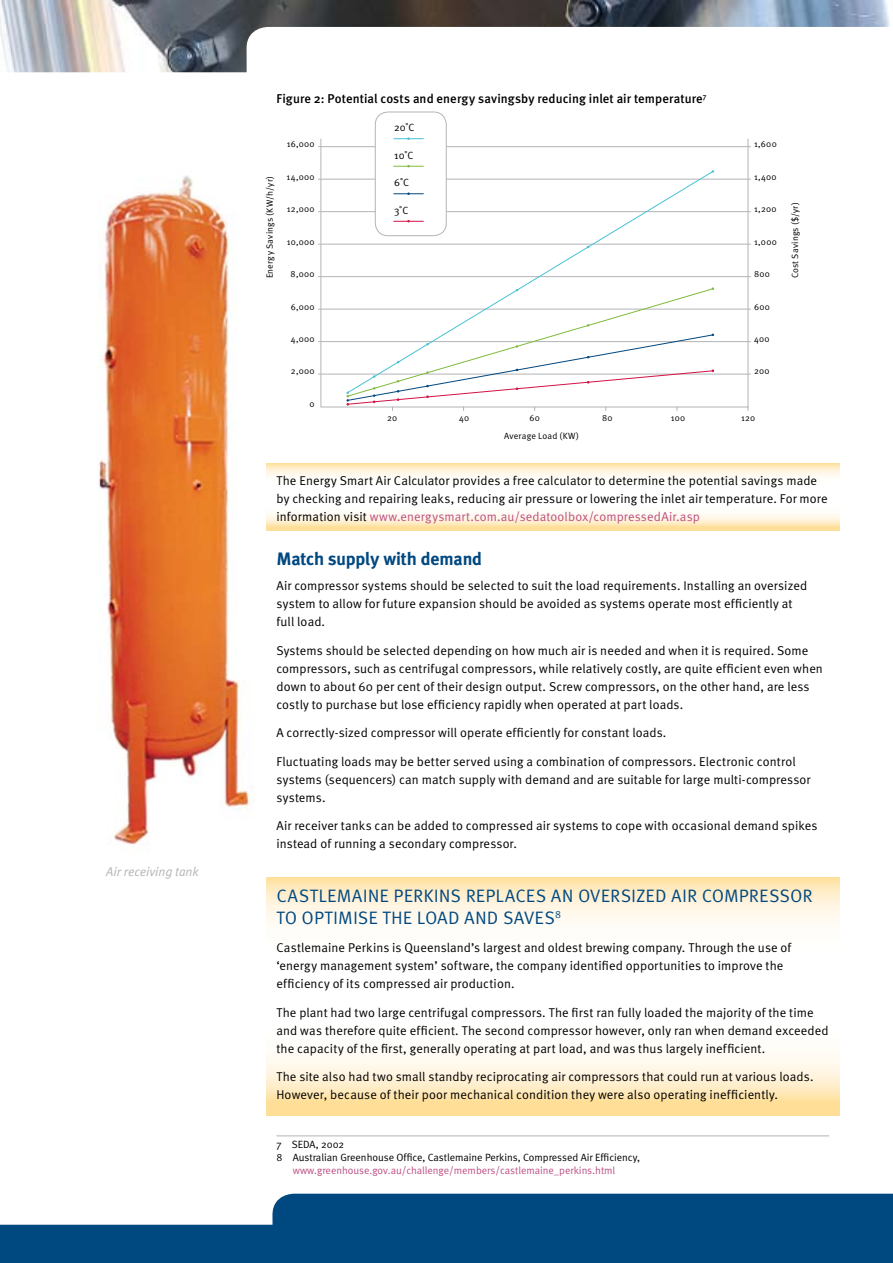
<style>
.page{position:relative;width:893px;height:1263px;background:#fff}
.page>*{position:absolute;margin:0;border:0;box-sizing:border-box;transform-origin:0 0}
.t1{font:18px/21.6px "Meta Normal Caps";letter-spacing:.005em;color:#004880}
.t2{font:700 18px "Meta Plus";letter-spacing:-.01em;color:#004880}
.t3{font:12.75px/18px "Meta Normal";letter-spacing:.01em;color:#000}
.t4{font:500 12.75px "Meta";letter-spacing:.005em;color:#000}
.t5{font:italic 12.75px "Meta Normal";letter-spacing:-.005em;color:#b2b4b6}
.t6{font:10.5px/12.6px "Meta Normal";color:#000}
.t7{font:10.5px "Meta Normal";color:#bc4f84}
.t8{font:9px "Meta Normal";letter-spacing:.035em;color:#000}
.s1{color:#bc4f84}
</style>
<div class="page">
<img style="left:0;top:0;width:890px;height:72px">
<svg style="left:0;top:1194px;width:893px;height:69px;background:#236191"></svg>
<img style="left:98px;top:176px;width:191px;height:702px">
<svg style="left:266px;top:463px;width:573px;height:67px"></svg>
<svg style="left:266px;top:878px;width:573px;height:237px"></svg>
<hr style="left:276px;top:1135px;width:553px;height:1px;background:#b2b4b6">
<hr style="left:318px;top:146px;width:432px;height:1px;background:#b2b4b6">
<hr style="left:318px;top:179px;width:432px;height:1px;background:#b2b4b6">
<hr style="left:318px;top:211px;width:432px;height:1px;background:#b2b4b6">
<hr style="left:318px;top:244px;width:432px;height:1px;background:#b2b4b6">
<hr style="left:318px;top:276px;width:432px;height:1px;background:#b2b4b6">
<hr style="left:318px;top:309px;width:432px;height:1px;background:#b2b4b6">
<hr style="left:318px;top:341px;width:432px;height:1px;background:#b2b4b6">
<hr style="left:318px;top:374px;width:432px;height:1px;background:#b2b4b6">
<svg style="left:347px;top:170px;width:367px;height:117px"></svg>
<svg style="left:346px;top:287px;width:368px;height:123px"></svg>
<div style="left:375px;top:112px;width:71px;height:124px;background:#fff;border-radius:13px"></div>
<div style="left:375px;top:112px;width:72px;height:124px;border:1px solid #b2b4b6;border-radius:13px"></div>
<svg style="left:394px;top:137px;width:29px;height:3px"></svg>
<svg style="left:394px;top:165px;width:29px;height:2px"></svg>
<svg style="left:394px;top:192px;width:29px;height:3px"></svg>
<svg style="left:394px;top:220px;width:29px;height:2px"></svg>
<p class="t5" style="left:106px;top:864px;width:94px">Air receiving tank</p>
<p class="t4" style="left:276px;top:91px;width:432px">Figure 2: Potential costs and energy savingsby reducing inlet air temperature<sup>7</sup></p>
<p class="t8" style="left:265px;top:278px;width:104px;rotate:-90deg">Energy Savings (KW/h/yr)</p>
<p class="t6" style="left:394px;top:121px;width:22px">20˚C</p>
<p class="t6" style="left:394px;top:149px;width:21px">10˚C</p>
<p class="t6" style="left:394px;top:176px;width:17px">6˚C</p>
<p class="t6" style="left:394px;top:204px;width:16px">3˚C</p>
<p class="t8" style="left:287px;top:139px;width:29px">16,000</p>
<p class="t8" style="left:754px;top:139px;width:24px">1,600</p>
<p class="t8" style="left:287px;top:171px;width:30px">14,000</p>
<p class="t8" style="left:754px;top:171px;width:24px">1,400</p>
<p class="t8" style="left:287px;top:204px;width:29px">12,000</p>
<p class="t8" style="left:754px;top:204px;width:24px">1,200</p>
<p class="t8" style="left:287px;top:236px;width:29px">10,000</p>
<p class="t8" style="left:754px;top:236px;width:24px">1,000</p>
<p class="t8" style="left:291px;top:269px;width:26px">8,000</p>
<p class="t8" style="left:754px;top:269px;width:17px">800</p>
<p class="t8" style="left:291px;top:301px;width:25px">6,000</p>
<p class="t8" style="left:754px;top:301px;width:17px">600</p>
<p class="t8" style="left:291px;top:334px;width:25px">4,000</p>
<p class="t8" style="left:754px;top:334px;width:17px">400</p>
<p class="t8" style="left:291px;top:366px;width:25px">2,000</p>
<p class="t8" style="left:754px;top:366px;width:17px">200</p>
<p class="t8" style="left:310px;top:399px;width:7px">0</p>
<p class="t8" style="left:387px;top:413px;width:12px">20</p>
<p class="t8" style="left:459px;top:413px;width:12px">40</p>
<p class="t8" style="left:530px;top:413px;width:12px">60</p>
<p class="t8" style="left:602px;top:413px;width:12px">80</p>
<p class="t8" style="left:671px;top:413px;width:16px">100</p>
<p class="t8" style="left:741px;top:413px;width:16px">120</p>
<p class="t8" style="left:504px;top:431px;width:76px">Average Load (KW)</p>
<p class="t8" style="left:790px;top:278px;width:78px;rotate:-90deg">Cost Savings ($/yr)</p>
<p class="t3" style="left:276px;top:471px;width:553px">The Energy Smart Air Calculator provides a free calculator to determine the potential savings made by checking and repairing leaks, reducing air pressure or lowering the inlet air temperature. For more information visit <span class="s1">www.energysmart.com.au/sedatoolbox/compressedAir.asp</span></p>
<h1 class="t2" style="left:276px;top:549px;width:207px">Match supply with demand</h1>
<p class="t3" style="left:276px;top:576px;width:532px">Air compressor systems should be selected to suit the load requirements. I nstalling an oversized system to allow for future expansion should be avoided as systems operate most efficiently at full load.</p>
<p class="t3" style="left:276px;top:641px;width:548px">Systems should be selected depending on how much air is needed and when it is required. Some compressors, such as centrifugal compressors, while relatively costly, are quite efficient even when down to about 60 per cent of their design output. Screw compressors, on the other hand, are less costly to purchase but lose efficiency rapidly when operated at part loads.</p>
<p class="t3" style="left:276px;top:723px;width:391px">A correctly-sized compressor will operate efficiently for constant loads.</p>
<p class="t3" style="left:276px;top:752px;width:536px">Fluctuating loads may be better served using a combination of compressors. Electronic control systems (sequencers) can match supply with demand and are suitable for large multi-compressor systems.</p>
<p class="t3" style="left:276px;top:817px;width:543px">Air receiver tanks can be added to compressed air systems to cope with occasional demand spikes instead of running a secondary compressor.</p>
<h1 class="t1" style="left:276px;top:885px;width:538px">CASTLEMAINE PERKINS REPLACES AN OVERSIZED AIR COMPRESSOR<br>TO OPTIMISE THE LOAD AND SAVES<sup>8</sup></h1>
<p class="t3" style="left:276px;top:938px;width:517px">Castlemaine Perkins is Queensland’s largest and oldest brewing company. Through the use of ‘energy management system’ software, the company identified opportunities to improve the efficiency of its compressed air production.</p>
<p class="t3" style="left:276px;top:1003px;width:554px">The plant had two large centrifugal compressors. The first ran fully loaded the majority of the time and was therefore quite efficient. The second compressor however, only ran when demand exceeded the capacity of the first, generally operating at part load, and was thus largely inefficient.</p>
<p class="t3" style="left:276px;top:1068px;width:539px">The site also had two small standby reciprocating air compressors that could run at various loads.<br>However, because of their poor mechanical condition they were also operating inefficiently.</p>
<p class="t6" style="left:276px;top:1138px;width:365px">7 SEDA, 2002<br>8 Australian Greenhouse Office, Castlemaine Perkins, Compressed Air Efficiency,</p>
<p class="t7" style="left:293px;top:1164px;width:324px">www.greenhouse.gov.au/challenge/members/castlemaine_perkins.html</p>
</div>
